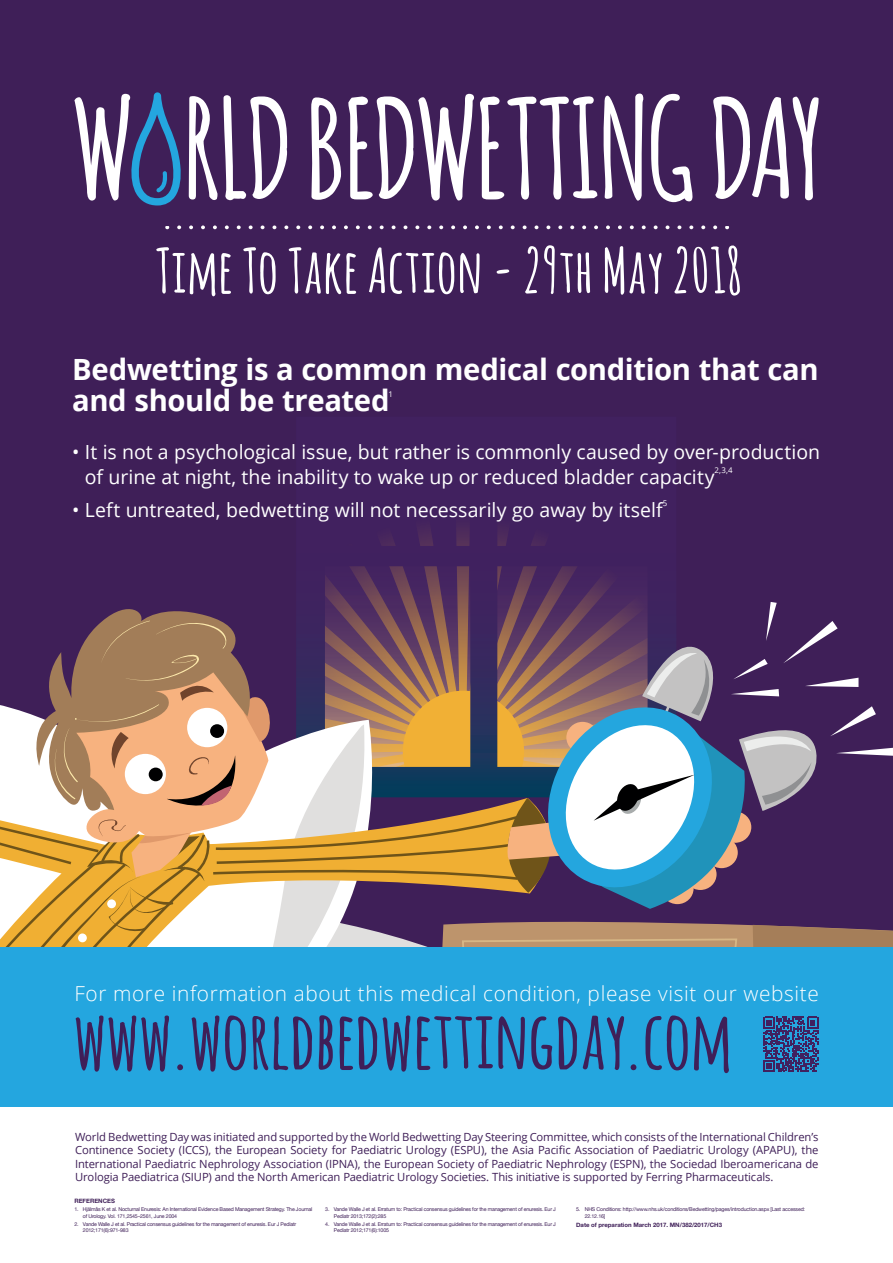
<style>
.page{position:relative;width:893px;height:1263px;background:#fff}
.page>*{position:absolute;margin:0;border:0;box-sizing:border-box;transform-origin:0 0}
.t1{font:700 79.5px "Amatic";letter-spacing:.02em;color:#3f1f58}
.t2{font:700 29.25px/31.5px "Open Sans";letter-spacing:-.01em;color:#fff}
.t3{font:300 20.62px "Open Sans";letter-spacing:.03em;color:#fff}
.t4{font:19.5px/24.8px "Open Sans";color:#fff}
.t5{font:11.25px/13.5px "Open Sans";letter-spacing:-.01em;color:#3f1f58;text-align:justify}
.t6{font:7.88px "Open Sans";color:#fff}
.t7{font:700 6px "Helvetica Neue";color:#3f1f58}
.t8{font:5.25px/6.3px "Helvetica Neue";letter-spacing:-.03em;color:#3f1f58}
</style>
<div class="page">
<div style="left:0;top:0;width:893px;height:1097px;background:#3f1f58"></div>
<div style="left:0;top:947px;width:893px;height:159px;background:#24a6df"></div>
<svg style="left:0;top:527px;width:893px;height:420px"></svg>
<svg style="left:189px;top:96px;width:28px;height:104px"></svg>
<svg style="left:224px;top:95px;width:63px;height:105px"></svg>
<svg style="left:311px;top:97px;width:30px;height:103px"></svg>
<svg style="left:348px;top:94px;width:126px;height:107px"></svg>
<svg style="left:480px;top:96px;width:117px;height:104px"></svg>
<svg style="left:604px;top:94px;width:39px;height:107px"></svg>
<svg style="left:651px;top:94px;width:41px;height:108px"></svg>
<svg style="left:713px;top:96px;width:106px;height:104px"></svg>
<svg style="left:74px;top:92px;width:107px;height:113px"></svg>
<svg style="left:165px;top:226px;width:4px;height:3px"></svg>
<svg style="left:713px;top:225px;width:4px;height:4px"></svg>
<svg style="left:701px;top:225px;width:4px;height:4px"></svg>
<svg style="left:689px;top:225px;width:4px;height:4px"></svg>
<svg style="left:677px;top:225px;width:4px;height:4px"></svg>
<svg style="left:666px;top:225px;width:3px;height:4px"></svg>
<svg style="left:654px;top:225px;width:4px;height:4px"></svg>
<svg style="left:642px;top:225px;width:4px;height:4px"></svg>
<svg style="left:630px;top:225px;width:4px;height:4px"></svg>
<svg style="left:618px;top:225px;width:4px;height:4px"></svg>
<svg style="left:606px;top:225px;width:4px;height:4px"></svg>
<svg style="left:594px;top:225px;width:4px;height:4px"></svg>
<svg style="left:582px;top:225px;width:4px;height:4px"></svg>
<svg style="left:570px;top:225px;width:4px;height:4px"></svg>
<svg style="left:558px;top:225px;width:4px;height:4px"></svg>
<svg style="left:546px;top:225px;width:4px;height:4px"></svg>
<svg style="left:535px;top:225px;width:3px;height:4px"></svg>
<svg style="left:523px;top:225px;width:4px;height:4px"></svg>
<svg style="left:511px;top:225px;width:4px;height:4px"></svg>
<svg style="left:499px;top:225px;width:4px;height:4px"></svg>
<svg style="left:487px;top:225px;width:4px;height:4px"></svg>
<svg style="left:475px;top:225px;width:4px;height:4px"></svg>
<svg style="left:463px;top:225px;width:4px;height:4px"></svg>
<svg style="left:451px;top:225px;width:4px;height:4px"></svg>
<svg style="left:439px;top:225px;width:4px;height:4px"></svg>
<svg style="left:427px;top:225px;width:4px;height:4px"></svg>
<svg style="left:415px;top:225px;width:4px;height:4px"></svg>
<svg style="left:403px;top:225px;width:4px;height:4px"></svg>
<svg style="left:392px;top:225px;width:4px;height:4px"></svg>
<svg style="left:380px;top:225px;width:4px;height:4px"></svg>
<svg style="left:368px;top:225px;width:4px;height:4px"></svg>
<svg style="left:356px;top:225px;width:4px;height:4px"></svg>
<svg style="left:344px;top:225px;width:4px;height:4px"></svg>
<svg style="left:332px;top:225px;width:4px;height:4px"></svg>
<svg style="left:320px;top:225px;width:4px;height:4px"></svg>
<svg style="left:308px;top:225px;width:4px;height:4px"></svg>
<svg style="left:296px;top:225px;width:4px;height:4px"></svg>
<svg style="left:284px;top:225px;width:4px;height:4px"></svg>
<svg style="left:272px;top:225px;width:4px;height:4px"></svg>
<svg style="left:261px;top:225px;width:4px;height:4px"></svg>
<svg style="left:249px;top:225px;width:4px;height:4px"></svg>
<svg style="left:237px;top:225px;width:4px;height:4px"></svg>
<svg style="left:225px;top:225px;width:4px;height:4px"></svg>
<svg style="left:213px;top:225px;width:4px;height:4px"></svg>
<svg style="left:201px;top:225px;width:4px;height:4px"></svg>
<svg style="left:189px;top:225px;width:4px;height:4px"></svg>
<svg style="left:177px;top:225px;width:4px;height:4px"></svg>
<svg style="left:725px;top:226px;width:4px;height:3px"></svg>
<svg style="left:763px;top:1017px;width:55px;height:55px"></svg>
<svg style="left:156px;top:247px;width:59px;height:49px"></svg>
<svg style="left:221px;top:253px;width:10px;height:41px"></svg>
<svg style="left:243px;top:247px;width:33px;height:47px"></svg>
<svg style="left:289px;top:247px;width:67px;height:47px"></svg>
<svg style="left:369px;top:247px;width:85px;height:47px"></svg>
<svg style="left:460px;top:253px;width:20px;height:40px"></svg>
<svg style="left:497px;top:269px;width:12px;height:5px"></svg>
<svg style="left:525px;top:246px;width:13px;height:48px"></svg>
<svg style="left:544px;top:245px;width:46px;height:49px"></svg>
<svg style="left:605px;top:246px;width:56px;height:49px"></svg>
<svg style="left:674px;top:246px;width:13px;height:48px"></svg>
<svg style="left:693px;top:245px;width:47px;height:51px"></svg>
<h2 class="t2" style="left:72px;top:353px;width:748px">Bedwetting is a common medical condition that can and should be treated</h2>
<h3 class="t6" style="left:389px;top:389px;width:6px">1</h3>
<h3 class="t4" style="left:85px;top:439px;width:737px;text-indent:-13px">• It is not a psychological issue, but rather is commonly caused by over-production of urine at night, the inability to wake up or reduced bladder capacity</h3>
<h3 class="t6" style="left:715px;top:465px;width:20px">2,3,4</h3>
<h3 class="t4" style="left:72px;top:497px;width:592px">• Left untreated, bedwetting will not necessarily go away by itself</h3>
<h3 class="t6" style="left:663px;top:498px;width:6px">5</h3>
<h3 class="t3" style="left:74px;top:980px;width:746px">For more information about this medical condition, please visit our website</h3>
<h1 class="t1" style="left:74px;top:983px;width:658px">WWW.WORLDBEDWETTINGDAY.COM</h1>
<p class="t5" style="left:75px;top:1130px;width:745px">World Bedwetting Day was initiated and supported by the World Bedwetting Day Steering Committee, which consists of the International Children’s Continence Society (ICCS), the European Society for Paediatric Urology (ESPU), the Asia Pacific Association of Paediatric Urology (APAPU), the International Paediatric Nephrology Association (IPNA), the European Society of Paediatric Nephrology (ESPN), the Sociedad Iberoamericana de Urologia Paediatrica (SIUP) and the North American Paediatric Urology Societies. This initiative is supported by Ferring Pharmaceuticals.</p>
<p class="t7" style="left:74px;top:1196px;width:42px">REFERENCES</p>
<p class="t8" style="left:83px;top:1207px;width:231px;text-indent:-9px">1. Hjälmås K et al. Nocturnal Enuresis: An International Evidence Based Management Strategy. The Journal of Urology. Vol. 171,2545–2561, June 2004</p>
<p class="t8" style="left:83px;top:1221px;width:215px;text-indent:-9px">2. Vande Walle J et al. Practical consensus guidelines for the management of enuresis. Eur J Pediatr<br>2012;171(6):971-983</p>
<p class="t8" style="left:334px;top:1207px;width:224px;text-indent:-9px">3. Vande Walle J et al. Erratum to: Practical consensus guidelines for the management of enuresis. Eur J<br>Pediatr 2013;172(2):285</p>
<p class="t8" style="left:334px;top:1221px;width:224px;text-indent:-9px">4. Vande Walle J et al. Erratum to: Practical consensus guidelines for the management of enuresis. Eur J<br>Pediatr 2012;171(6):1005</p>
<p class="t8" style="left:585px;top:1207px;width:222px;text-indent:-9px">5. NHS Conditions: http://www.nhs.uk/conditions/Bedwetting/pages/introduction.aspx [Last accessed:<br>22.12.16]</p>
<p class="t7" style="left:576px;top:1220px;width:147px">Date of preparation March 2017. MN/382/2017/CH3</p>
</div>
